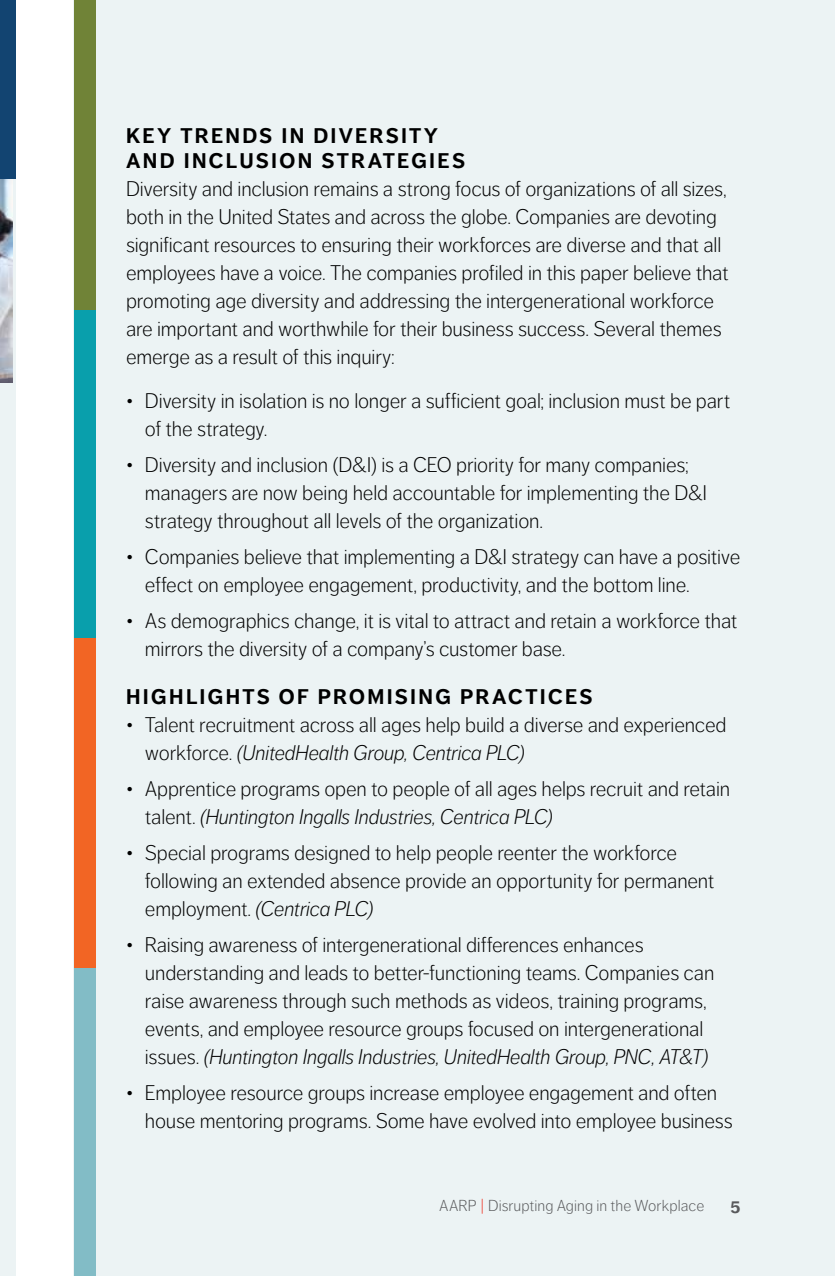
<style>
.page{position:relative;width:835px;height:1276px;background:#fff}
.page>*{position:absolute;margin:0;border:0;box-sizing:border-box;transform-origin:0 0}
.t1{font:300 21px/28px "Dagny OT";letter-spacing:-.01em;color:#000}
.t2{font:700 21px/25.2px "Dagny OT";letter-spacing:.11em;color:#000}
.t3{font:700 17.5px "Dagny OT";color:#58595b}
.t4{font:300 15.75px "Dagny OT";letter-spacing:.005em;color:#58595b}
.s1{font-style:italic}
.s2{color:#ef3829}
</style>
<div class="page">
<div style="left:0;top:0;width:16px;height:1276px;background:#ecf3f4"></div>
<img style="left:0;top:179px;width:12px;height:203px">
<div style="left:0;top:0;width:16px;height:179px;background:#124471"></div>
<div style="left:73px;top:0;width:762px;height:1276px;background:#ecf3f4"></div>
<div style="left:74px;top:961px;width:21px;height:315px;background:#82bcc6"></div>
<div style="left:74px;top:0;width:21px;height:312px;background:#708337"></div>
<div style="left:74px;top:311px;width:21px;height:327px;background:#099fac"></div>
<div style="left:74px;top:638px;width:21px;height:330px;background:#f26524"></div>
<p class="t2" style="left:126px;top:123px;width:340px">KEY TRENDS IN DIVERSITY<br>AND INCLUSION STRATEGIES</p>
<p class="t1" style="left:126px;top:175px;width:604px">Diversity and inclusion remains a strong focus of organizations of all sizes, both in the United States and across the globe. Companies are devoting significant resources to ensuring their workforces are diverse and that all employees have a voice. The companies profiled in this paper believe that promoting age diversity and addressing the intergenerational workforce are important and worthwhile for their business success. Several themes emerge as a result of this inquiry:</p>
<p class="t1" style="left:145px;top:387px;width:587px;text-indent:-19px">• Diversity in isolation is no longer a sufficient goal; inclusion must be part of the strategy.</p>
<p class="t1" style="left:145px;top:451px;width:564px;text-indent:-19px">• Diversity and inclusion (D&amp;I) is a CEO priority for many companies; managers are now being held accountable for implementing the D&amp;I strategy throughout all levels of the organization.</p>
<p class="t1" style="left:145px;top:543px;width:597px;text-indent:-19px">• Companies believe that implementing a D&amp;I strategy can have a positive effect on employee engagement, productivity, and the bottom line.</p>
<p class="t1" style="left:145px;top:607px;width:594px;text-indent:-19px">• As demographics change, it is vital to attract and retain a workforce that mirrors the diversity of a company’s customer base.</p>
<p class="t2" style="left:126px;top:685px;width:468px">HIGHLIGHTS OF PROMISING PRACTICES</p>
<p class="t1" style="left:145px;top:711px;width:583px;text-indent:-19px">• Talent recruitment across all ages help build a diverse and experienced workforce. <span class="s1">(UnitedHealth Group, Centrica PLC)</span></p>
<p class="t1" style="left:145px;top:775px;width:587px;text-indent:-19px">• Apprentice programs open to people of all ages helps recruit and retain talent. <span class="s1">(Huntington Ingalls Industries, Centrica PLC)</span></p>
<p class="t1" style="left:145px;top:839px;width:571px;text-indent:-19px">• Special programs designed to help people reenter the workforce following an extended absence provide an opportunity for permanent employment. <span class="s1">(Centrica PLC)</span></p>
<p class="t1" style="left:145px;top:931px;width:571px;text-indent:-19px">• Raising awareness of intergenerational differences enhances understanding and leads to better-functioning teams. Companies can raise awareness through such methods as videos, training programs, events, and employee resource groups focused on intergenerational issues. <span class="s1">(Huntington Ingalls Industries, UnitedHealth Group, PNC, AT&amp;T)</span></p>
<p class="t1" style="left:145px;top:1079px;width:589px;text-indent:-19px">• Employee resource groups increase employee engagement and often house mentoring programs. Some have evolved into employee business</p>
<p class="t4" style="left:439px;top:1197px;width:263px">AARP<span class="s2">||</span>Disrupting Aging in the Workplace</p>
<p class="t4" style="left:435px;top:1197px;width:39px">AARP</p>
<p class="t4" style="left:488px;top:1197px;width:218px">Disrupting Aging in the Workplace</p>
<p class="t3" style="left:730px;top:1195px;width:11px">5</p>
</div>
